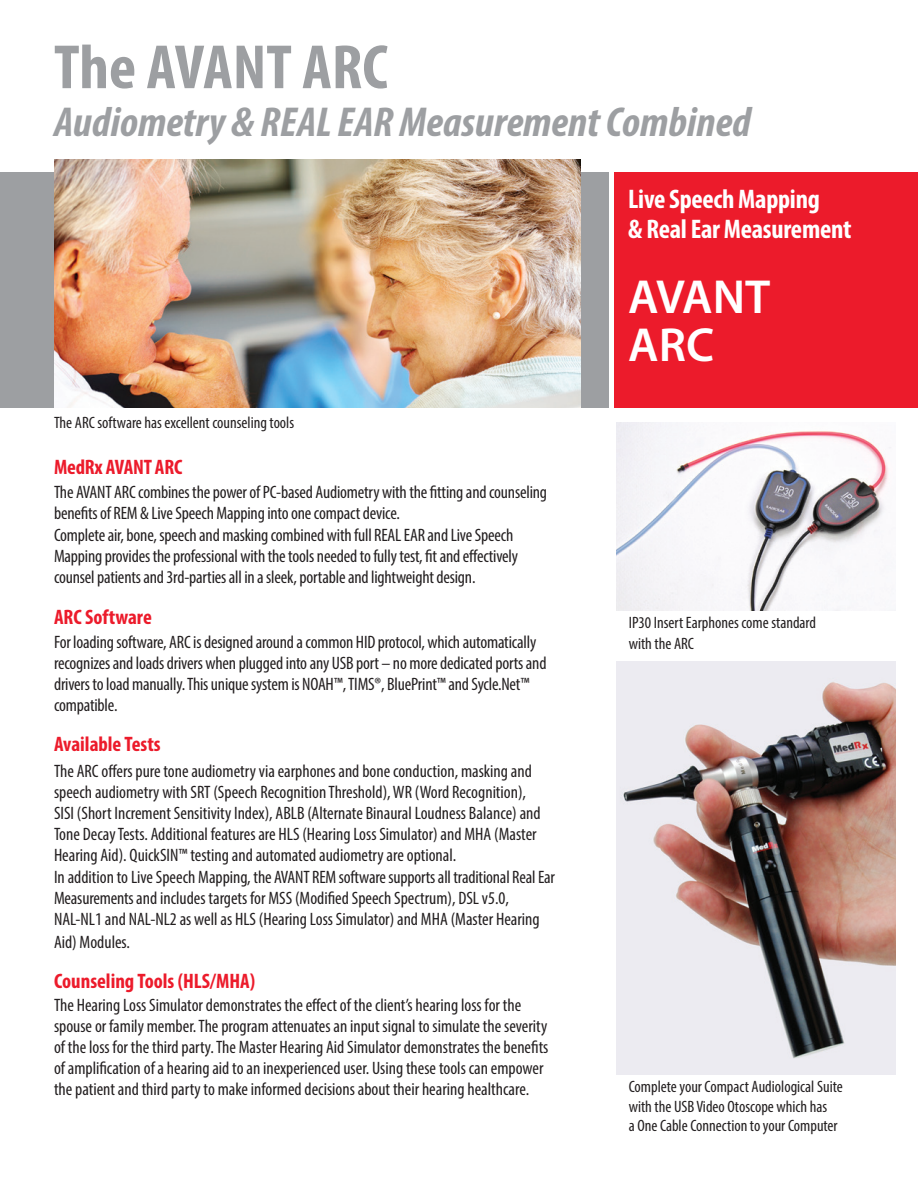
<style>
.page{position:relative;width:918px;height:1188px;background:#fff}
.page>*{position:absolute;margin:0;border:0;box-sizing:border-box;transform-origin:0 0}
.t1{font:700 condensed 63px "Myriad Pro";color:#9d9fa2}
.t2{font:600 48px/48px "Myriad Pro";color:#fff}
.t3{font:italic 700 condensed 42px "Myriad Pro";color:#9d9fa2}
.t4{font:700 condensed 27px "Myriad Pro";letter-spacing:-.01em;color:#fff}
.t5{font:700 condensed 21px "Myriad Pro";color:#ec1b2b}
.t6{font:condensed 18px/21px "Myriad Pro";color:#231f20}
.t7{font:condensed 16.5px/19.5px "Myriad Pro";color:#231f20}
</style>
<div class="page">
<div style="left:0;top:172px;width:609px;height:236px;background:#9d9fa2"></div>
<div style="left:615px;top:172px;width:303px;height:236px;background:#ec1b2b"></div>
<img style="left:616px;top:662px;width:280px;height:413px">
<img style="left:616px;top:422px;width:275px;height:188px">
<img style="left:54px;top:160px;width:526px;height:248px">
<p class="t1" style="left:54px;top:28px;width:335px">The AVANT ARC</p>
<p class="t3" style="left:54px;top:96px;width:698px">Audiometry &amp; REAL EAR Measurement Combined</p>
<p class="t4" style="left:628px;top:182px;width:193px">Live Speech Mapping</p>
<p class="t4" style="left:628px;top:212px;width:225px">&amp; Real Ear Measurement</p>
<p class="t7" style="left:54px;top:413px;width:242px">The ARC software has excellent counseling tools</p>
<p class="t5" style="left:54px;top:453px;width:130px">MedRx AVANT ARC</p>
<p class="t6" style="left:54px;top:481px;width:495px">The AVANT ARC combines the power of PC-based Audiometry with the fitting and counseling benefits of REM &amp; Live Speech Mapping into one compact device.</p>
<p class="t6" style="left:54px;top:524px;width:466px">Complete air, bone, speech and masking combined with full REAL EAR and Live Speech<br>Mapping provides the professional with the tools needed to fully test, fit and effectively counsel patients and 3rd-parties all in a sleek, portable and lightweight design.</p>
<p class="t5" style="left:54px;top:603px;width:99px">ARC Software</p>
<p class="t6" style="left:54px;top:631px;width:494px">For loading software, ARC is designed around a common HID protocol, which automatically recognizes and loads drivers when plugged into any USB port – no more dedicated ports and drivers to load manually. This unique system is NOAH™, TIMS®, BluePrint™ and Sycle.Net™ compatible.</p>
<p class="t5" style="left:54px;top:731px;width:108px">Available Tests</p>
<p class="t6" style="left:54px;top:760px;width:488px">The ARC offers pure tone audiometry via earphones and bone conduction, masking and speech audiometry with SRT (Speech Recognition Threshold), WR (Word Recognition), SISI (Short Increment Sensitivity Index), ABLB (Alternate Binaural Loudness Balance) and Tone Decay Tests. Additional features are HLS (Hearing Loss Simulator) and MHA (Master Hearing Aid). QuickSIN™ testing and automated audiometry are optional.</p>
<p class="t6" style="left:54px;top:866px;width:503px;line-height:21.5px">In addition to Live Speech Mapping, the AVANT REM software supports all traditional Real Ear Measurements and includes targets for MSS (Modified Speech Spectrum), DSL v5.0, NAL-NL1 and NAL-NL2 as well as HLS (Hearing Loss Simulator) and MHA (Master Hearing Aid) Modules.</p>
<p class="t5" style="left:54px;top:968px;width:203px">Counseling Tools (HLS/MHA)</p>
<p class="t6" style="left:54px;top:994px;width:496px">The Hearing Loss Simulator demonstrates the effect of the client’s hearing loss for the spouse or family member. The program attenuates an input signal to simulate the severity of the loss for the third party. The Master Hearing Aid Simulator demonstrates the benefits of amplification of a hearing aid to an inexperienced user. Using these tools can empower the patient and third party to make informed decisions about their hearing healthcare.</p>
<p class="t2" style="left:628px;top:272px;width:144px">AVANT<br>ARC</p>
<p class="t7" style="left:629px;top:612px;width:189px;line-height:21px">IP30 Insert Earphones come standard with the ARC</p>
<p class="t7" style="left:629px;top:1077px;width:216px">Complete your Compact Audiological Suite with the USB Video Otoscope which has<br>a One Cable Connection to your Computer</p>
</div>
